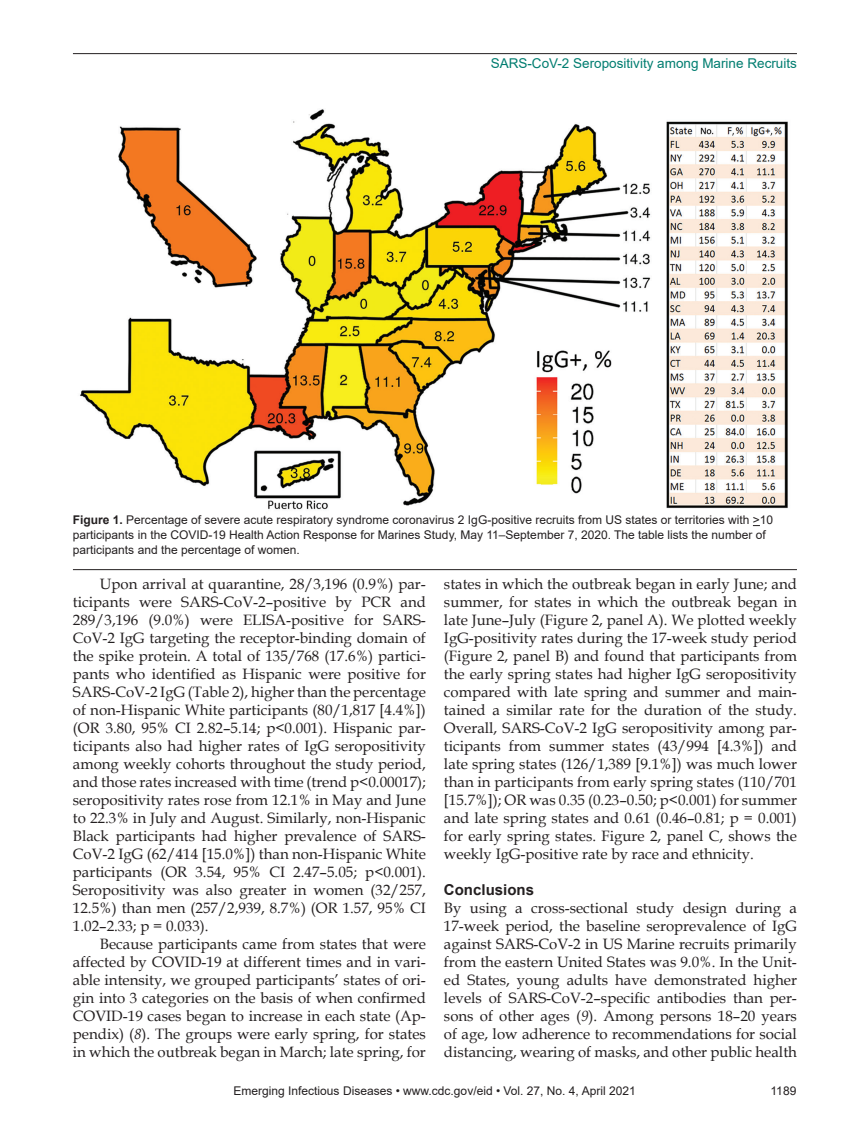
<style>
.page{position:relative;width:851px;height:1134px;background:#fff}
.page>*{position:absolute;margin:0;border:0;box-sizing:border-box;transform-origin:0 0}
.t1{font:15px/18px "Book Antiqua";color:#231f20;text-align:justify}
.t2{font:700 15px "Arial";color:#231f20}
.t3{font:13.5px "Arial";color:#007d70}
.t4{font:12px/15px "Arial";color:#231f20}
.s1{font-weight:700}
.s2{font-style:italic}
</style>
<div class="page">
<hr style="left:73px;top:53px;width:723px;height:1px;background:#231f20">
<img style="left:80px;top:109px;width:708px;height:401px">
<hr style="left:73px;top:569px;width:723px;height:1px;background:#231f20">
<p class="t3" style="left:490px;top:54px;width:308px">SARS-CoV-2 Seropositivity among Marine Recruits</p>
<p class="t4" style="left:73px;top:513px;width:701px"><span class="s1">Figure 1.</span> Percentage of severe acute respiratory syndrome coronavirus 2 IgG-positive recruits from US states or territories with &gt;10 participants in the COVID-19 Health Action Response for Marines Study, May 11–September 7, 2020. The table lists the number of participants and the percentage of women.</p>
<p class="t1" style="left:73px;top:574px;width:354px;text-indent:27px">Upon arrival at quarantine, 28/3,196 (0.9%) par&shy;ticipants were SARS-CoV-2–positive by PCR and 289/3,196 (9.0%) were ELISA-positive for SARS-CoV-2 IgG targeting the receptor-binding domain of the spike protein. A total of 135/768 (17.6%) partici&shy;pants who identified as Hispanic were positive for SARS-CoV-2 IgG (Table 2), higher than the percentage of non-Hispanic White participants (80/1,817 [4.4%]) (OR 3.80, 95% CI 2.82–5.14; p&lt;0.001). Hispanic par&shy;ticipants also had higher rates of IgG seropositivity among weekly cohorts throughout the study period, and those rates increased with time (trend p&lt;0.00017); seropositivity rates rose from 12.1% in May and June to 22.3% in July and August. Similarly, non-Hispanic Black participants had higher prevalence of SARS-CoV-2 IgG (62/414 [15.0%]) than non-Hispanic White participants (OR 3.54, 95% CI 2.47–5.05; p&lt;0.001).<br>Seropositivity was also greater in women (32/257, 12.5%) than men (257/2,939, 8.7%) (OR 1.57, 95% CI 1.02–2.33; p = 0.033).</p>
<p class="t1" style="left:73px;top:934px;width:354px;text-indent:27px">Because participants came from states that were affected by COVID-19 at different times and in vari&shy;able intensity, we grouped participants’ states of ori&shy;gin into 3 categories on the basis of when confirmed COVID-19 cases began to increase in each state (Ap&shy;pendix) (<span class="s2">8</span>). The groups were early spring, for states in which the outbreak began in March; late spring, for</p>
<p class="t1" style="left:444px;top:574px;width:354px">states in which the outbreak began in early June; and summer, for states in which the outbreak began in late June–July (Figure 2, panel A). We plotted weekly IgG-positivity rates during the 17-week study period (Figure 2, panel B) and found that participants from the early spring states had higher IgG seropositivity compared with late spring and summer and main&shy;tained a similar rate for the duration of the study.<br>Overall, SARS-CoV-2 IgG seropositivity among par&shy;ticipants from summer states (43/994 [4.3%]) and late spring states (126/1,389 [9.1%]) was much lower than in participants from early spring states (110/701 [15.7%]); OR was 0.35 (0.23–0.50; p&lt;0.001) for summer and late spring states and 0.61 (0.46–0.81; p = 0.001) for early spring states. Figure 2, panel C, shows the weekly IgG-positive rate by race and ethnicity.</p>
<p class="t2" style="left:444px;top:879px;width:92px">Conclusions</p>
<p class="t1" style="left:444px;top:898px;width:354px">By using a cross-sectional study design during a 17-week period, the baseline seroprevalence of IgG against SARS-CoV-2 in US Marine recruits primarily from the eastern United States was 9.0%. In the Unit&shy;ed States, young adults have demonstrated higher levels of SARS-CoV-2–specific antibodies than per&shy;sons of other ages (<span class="s2">9</span>). Among persons 18–20 years of age, low adherence to recommendations for social distancing, wearing of masks, and other public health</p>
<p class="t4" style="left:233px;top:1084px;width:403px">Emerging Infectious Diseases • www.cdc.gov/eid • Vol. 27, No. 4, April 2021</p>
<p class="t4" style="left:770px;top:1084px;width:27px">1189</p>
</div>
